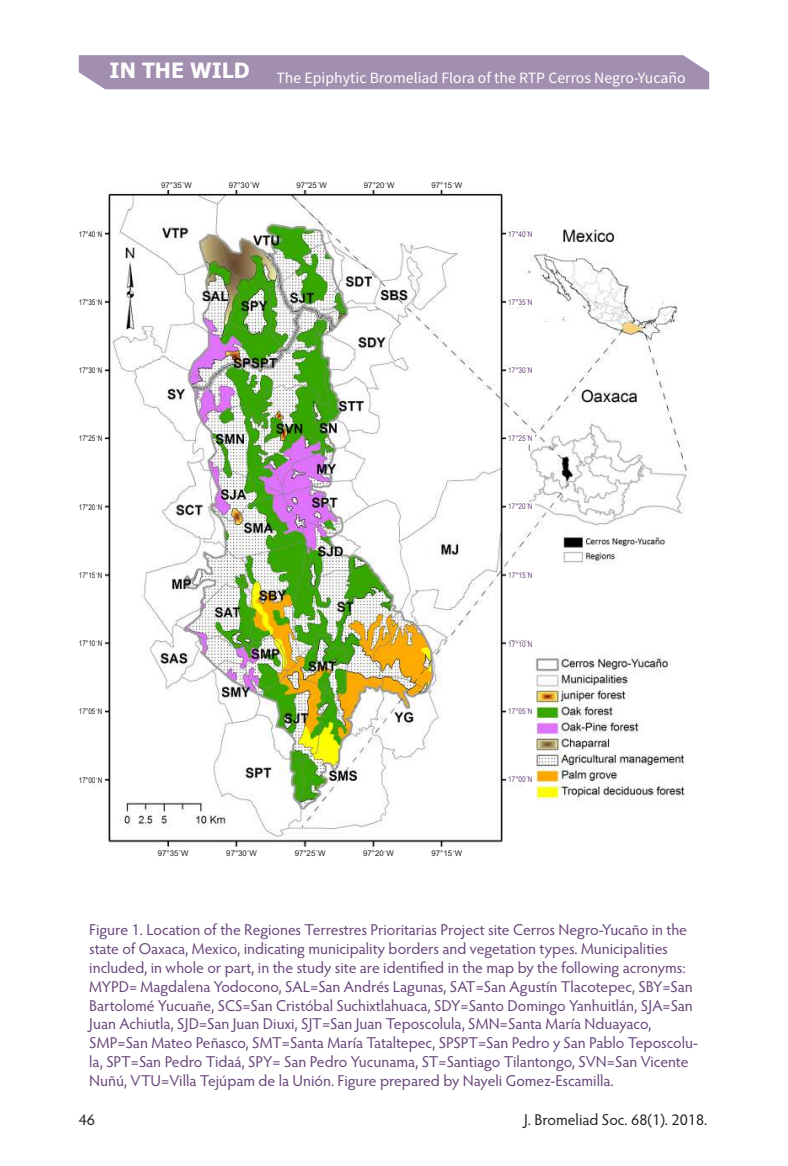
<style>
.page{position:relative;width:788px;height:1166px;background:#fff}
.page>*{position:absolute;margin:0;border:0;box-sizing:border-box;transform-origin:0 0}
.t1{font:700 21px "Tahoma";color:#fcfcfc}
.t2{font:15.75px/18.9px "Hypatia Sans Pro";letter-spacing:-.005em;color:#674478}
.t3{font:15.75px "Source Sans Pro";color:#fff}
.t4{font:15.75px "Hypatia Sans Pro";color:#231f20}
.t5{font:7.88px "Arial";color:#231f20}
.t6{font:7.88px "Arial";color:#231f20;scale:.81 1}
.t7{font:7.88px "Arial Narrow";color:#674478}
.s1{font-family:"Garamond"}
</style>
<div class="page">
<img style="left:89px;top:181px;width:598px;height:666px">
<div style="left:79px;top:55px;width:630px;height:34px;background:#a28eaf"></div>
<div style="left:149px;top:182px;width:313px;height:7px;background:#fff"></div>
<div style="left:79px;top:231px;width:26px;height:551px;background:#fff"></div>
<div style="left:506px;top:230px;width:28px;height:8px;background:#fff"></div>
<div style="left:506px;top:298px;width:28px;height:8px;background:#fff"></div>
<div style="left:506px;top:366px;width:28px;height:8px;background:#fff"></div>
<div style="left:506px;top:434px;width:28px;height:8px;background:#fff"></div>
<div style="left:506px;top:707px;width:28px;height:8px;background:#fff"></div>
<div style="left:506px;top:640px;width:28px;height:6px;background:#fff"></div>
<div style="left:506px;top:572px;width:28px;height:6px;background:#fff"></div>
<div style="left:506px;top:502px;width:28px;height:8px;background:#fff"></div>
<div style="left:506px;top:775px;width:28px;height:8px;background:#fff"></div>
<h1 class="t1" style="left:110px;top:56px;width:142px">IN THE WILD</h1>
<p class="t3" style="left:276px;top:67px;width:410px">The Epiphytic Bromeliad Flora of the RTP Cerros Negro-Yucaño</p>
<p class="t5" style="left:161px;top:180px;width:32px">97°35΄W</p>
<p class="t5" style="left:229px;top:180px;width:32px">97°30΄W</p>
<p class="t5" style="left:296px;top:180px;width:32px">97°25΄W</p>
<p class="t5" style="left:364px;top:180px;width:32px">97°20<span class="s1">΄</span>W</p>
<p class="t5" style="left:431px;top:180px;width:32px">97°15<span class="s1">΄</span>W</p>
<p class="t6" style="left:79px;top:229px;width:30px">17°40<span class="s1">΄</span>N</p>
<p class="t7" style="left:508px;top:228px;width:26px">17°40΄N</p>
<p class="t6" style="left:79px;top:297px;width:30px">17°35<span class="s1">΄</span>N</p>
<p class="t7" style="left:508px;top:296px;width:26px">17°35΄N</p>
<p class="t6" style="left:79px;top:365px;width:30px">17°30<span class="s1">΄</span>N</p>
<p class="t7" style="left:508px;top:364px;width:26px">17°30΄N</p>
<p class="t6" style="left:79px;top:433px;width:30px">17°25<span class="s1">΄</span>N</p>
<p class="t7" style="left:508px;top:432px;width:26px">17°25΄N</p>
<p class="t6" style="left:79px;top:501px;width:30px">17°20<span class="s1">΄</span>N</p>
<p class="t7" style="left:508px;top:500px;width:26px">17°20΄N</p>
<p class="t6" style="left:79px;top:569px;width:30px">17°15<span class="s1">΄</span>N</p>
<p class="t7" style="left:508px;top:569px;width:26px">17°15΄N</p>
<p class="t6" style="left:79px;top:638px;width:30px">17°10<span class="s1">΄</span>N</p>
<p class="t7" style="left:508px;top:638px;width:26px">17°10΄N</p>
<p class="t6" style="left:79px;top:706px;width:30px">17°05<span class="s1">΄</span>N</p>
<p class="t7" style="left:508px;top:706px;width:26px">17°05΄N</p>
<p class="t6" style="left:79px;top:774px;width:30px">17°00<span class="s1">΄</span>N</p>
<p class="t7" style="left:508px;top:773px;width:26px">17°00΄N</p>
<p class="t5" style="left:158px;top:848px;width:32px">97°35΄W</p>
<p class="t5" style="left:226px;top:848px;width:32px">97°30΄W</p>
<p class="t5" style="left:295px;top:848px;width:32px">97°25΄W</p>
<p class="t5" style="left:363px;top:848px;width:32px">97°20<span class="s1">΄</span>W</p>
<p class="t5" style="left:431px;top:848px;width:32px">97°15<span class="s1">΄</span>W</p>
<p class="t2" style="left:89px;top:919px;width:610px">Figure 1. Location of the Regiones Terrestres Prioritarias Project site Cerros Negro-Yucaño in the state of Oaxaca, Mexico, indicating municipality borders and vegetation types. Municipalities included, in whole or part, in the study site are identified in the map by the following acronyms:<br>MYPD= Magdalena Yodocono, SAL=San Andrés Lagunas, SAT=San Agustín Tlacotepec, SBY=San Bartolomé Yucuañe, SCS=San Cristóbal Suchixtlahuaca, SDY=Santo Domingo Yanhuitlán, SJA=San Juan Achiutla, SJD=San Juan Diuxi, SJT=San Juan Teposcolula, SMN=Santa María Nduayaco, SMP=San Mateo Peñasco, SMT=Santa María Tataltepec, SPSPT=San Pedro y San Pablo Teposcolu&shy;la, SPT=San Pedro Tidaá, SPY= San Pedro Yucunama, ST=Santiago Tilantongo, SVN=San Vicente Nuñú, VTU=Villa Tejúpam de la Unión. Figure prepared by Nayeli Gomez-Escamilla.</p>
<p class="t4" style="left:79px;top:1109px;width:18px">46</p>
<p class="t4" style="left:524px;top:1109px;width:185px">J. Bromeliad Soc. 68(1). 2018.</p>
</div>
